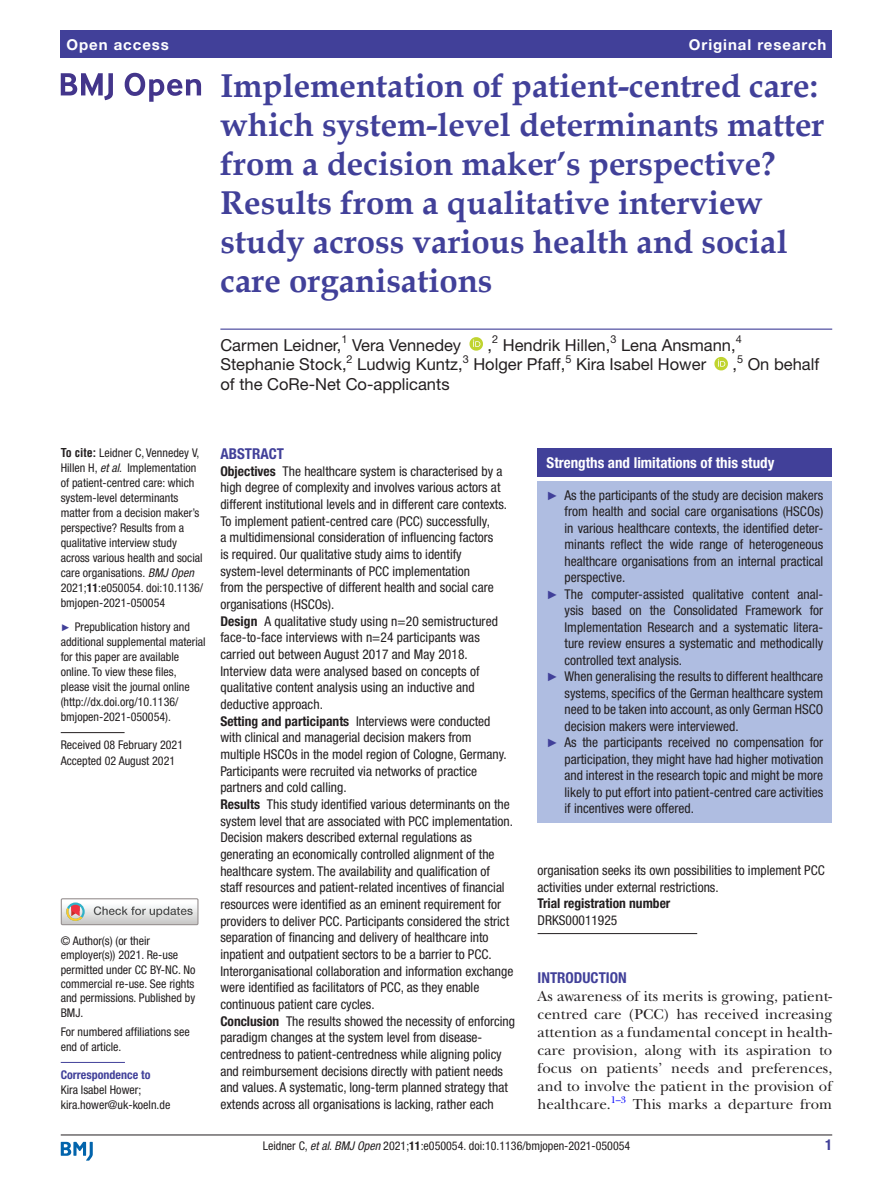
<style>
.page{position:relative;width:893px;height:1191px;background:#fff}
.page>*{position:absolute;margin:0;border:0;box-sizing:border-box;transform-origin:0 0}
.t1{font:700 33px/39px "Book Antiqua";color:#414099}
.t2{font:16.5px "Helvetica Neue LT Std";color:#231f20}
.t3{font:15px/18px "New Baskerville";color:#231f20;text-align:justify}
.t4{font:700 condensed 15px "Helvetica Neue LT Std";color:#fff}
.t5{font:700 15px "Helvetica Neue LT Std";letter-spacing:.065em;color:#fff}
.t6{font:700 condensed 15px "Helvetica Neue LT Std";color:#414099}
.t7{font:condensed 13.5px/16.6px "Helvetica Neue LT Std";color:#231f20}
.t8{font:700 condensed 13.5px "Helvetica Neue LT Std";color:#231f20}
.t9{font:condensed 12px/15px "Helvetica Neue LT Std";color:#231f20}
.t10{font:700 condensed 12px "Helvetica Neue LT Std";color:#414099}
.t11{font:10.95px "Helvetica Neue LT Std";color:#231f20}
.t12{font:9.9px "New Baskerville";color:#00f}
.s1{font-family:"Helvetica LT Std";font-weight:700}
.s2{font-style:italic}
.s3{font-weight:700}
.s4{font-family:"Arial";font-stretch:normal;font-size:9.75px;color:#414099}
.s5{font-family:"Arial";font-stretch:normal;font-size:12px;color:#414099}
</style>
<div class="page">
<hr style="left:61px;top:1134px;width:771px;height:1px;background:#231f20">
<svg style="left:61px;top:1141px;width:32px;height:19px"></svg>
<div style="left:61px;top:31px;width:771px;height:27px;background:#414099"></div>
<hr style="left:220px;top:328px;width:612px;height:2px;background:#414099">
<svg style="left:469px;top:337px;width:14px;height:14px"></svg>
<svg style="left:714px;top:357px;width:14px;height:13px"></svg>
<hr style="left:61px;top:732px;width:64px;height:1px;background:#231f20">
<hr style="left:61px;top:1062px;width:64px;height:1px;background:#414099">
<svg style="left:61px;top:73px;width:52px;height:27px"></svg>
<svg style="left:125px;top:73px;width:76px;height:29px"></svg>
<div style="left:61px;top:898px;width:138px;height:27px;border:1px solid #969090"></div>
<svg style="left:61px;top:898px;width:137px;height:26px"></svg>
<hr style="left:538px;top:933px;width:159px;height:1px;background:#231f20">
<div style="left:538px;top:448px;width:294px;height:29px;background:#414099"></div>
<div style="left:538px;top:481px;width:294px;height:341px;background:#afbde1"></div>
<p class="t5" style="left:66px;top:35px;width:104px">Open access</p>
<p class="t5" style="left:689px;top:35px;width:139px">Original research</p>
<h1 class="t1" style="left:220px;top:66px;width:605px">Implementation of patient-centred care: which system-level determinants matter from a decision maker’s perspective?<br>Results from a qualitative interview study across various health and social care organisations</h1>
<p class="t2" style="left:220px;top:335px;width:123px">Carmen Leidner,</p>
<p class="t11" style="left:341px;top:333px;width:8px">1</p>
<p class="t2" style="left:352px;top:335px;width:111px">Vera Vennedey</p>
<p class="t2" style="left:488px;top:335px;width:6px">,</p>
<p class="t11" style="left:492px;top:333px;width:8px">2</p>
<p class="t2" style="left:503px;top:335px;width:109px">Hendrik Hillen,</p>
<p class="t11" style="left:610px;top:333px;width:8px">3</p>
<p class="t2" style="left:621px;top:335px;width:116px">Lena Ansmann,</p>
<p class="t11" style="left:736px;top:333px;width:8px">4</p>
<p class="t2" style="left:220px;top:355px;width:128px">Stephanie Stock,</p>
<p class="t11" style="left:347px;top:352px;width:8px">2</p>
<p class="t2" style="left:357px;top:355px;width:107px">Ludwig Kuntz,</p>
<p class="t11" style="left:463px;top:352px;width:8px">3</p>
<p class="t2" style="left:473px;top:355px;width:93px">Holger Pfaff,</p>
<p class="t11" style="left:565px;top:352px;width:8px">5</p>
<p class="t2" style="left:576px;top:355px;width:132px">Kira Isabel Hower</p>
<p class="t11" style="left:737px;top:352px;width:8px">5</p>
<p class="t2" style="left:748px;top:355px;width:73px">On behalf</p>
<p class="t2" style="left:732px;top:355px;width:6px">,</p>
<p class="t2" style="left:220px;top:374px;width:231px">of the CoRe‑Net Co‑applicants</p>
<p class="t9" style="left:61px;top:445px;width:144px"><span class="s1">To cite:</span> Leidner C, Vennedey V,<br>Hillen H, <span class="s2">et al</span>. Implementation of patient-centred care: which system-level determinants matter from a decision maker’s perspective? Results from a qualitative interview study across various health and social care organisations. <span class="s2">BMJ Open<br></span>2021;<span class="s3">11</span>:e050054. doi:10.1136/ bmjopen-2021-050054</p>
<p class="t9" style="left:61px;top:619px;width:146px"><span class="s4">►</span> Prepublication history and additional supplemental material for this paper are available online. To view these files, please visit the journal online (http://dx.doi.org/10.1136/ bmjopen-2021-050054).</p>
<p class="t9" style="left:61px;top:737px;width:124px">Received 08 February 2021<br>Accepted 02 August 2021</p>
<p class="t9" style="left:61px;top:933px;width:136px;line-height:14.4px">© Author(s) (or their employer(s)) 2021. Re-use permitted under CC BY-NC. No commercial re-use. See rights and permissions. Published by<br>BMJ.</p>
<p class="t9" style="left:61px;top:1024px;width:130px">For numbered affiliations see end of article.</p>
<p class="t10" style="left:61px;top:1067px;width:91px">Correspondence to</p>
<p class="t9" style="left:61px;top:1082px;width:111px">Kira Isabel Hower; kira.hower@uk-koeln.de</p>
<p class="t6" style="left:220px;top:444px;width:65px">ABSTRACT</p>
<p class="t7" style="left:220px;top:462px;width:296px"><span class="s3">Objectives</span> The healthcare system is characterised by a high degree of complexity and involves various actors at different institutional levels and in different care contexts.<br>To implement patient-centred care (PCC) successfully,<br>a multidimensional consideration of influencing factors<br>is required. Our qualitative study aims to identify system-level determinants of PCC implementation<br>from the perspective of different health and social care organisations (HSCOs).<br><span class="s3">Design</span> A qualitative study using n=20 semistructured face-to-face interviews with n=24 participants was carried out between August 2017 and May 2018.<br>Interview data were analysed based on concepts of qualitative content analysis using an inductive and deductive approach.<br><span class="s3">Setting and participants</span> Interviews were conducted with clinical and managerial decision makers from<br>multiple HSCOs in the model region of Cologne, Germany.<br>Participants were recruited via networks of practice partners and cold calling.<br><span class="s3">Results</span> This study identified various determinants on the system level that are associated with PCC implementation.<br>Decision makers described external regulations as generating an economically controlled alignment of the healthcare system. The availability and qualification of staff resources and patient-related incentives of financial resources were identified as an eminent requirement for providers to deliver PCC. Participants considered the strict separation of financing and delivery of healthcare into inpatient and outpatient sectors to be a barrier to PCC.<br>Interorganisational collaboration and information exchange were identified as facilitators of PCC, as they enable continuous patient care cycles.<br><span class="s3">Conclusion</span> The results showed the necessity of enforcing paradigm changes at the system level from disease&shy;centredness to patient-centredness while aligning policy and reimbursement decisions directly with patient needs and values. A systematic, long-term planned strategy that extends across all organisations is lacking, rather each</p>
<p class="t4" style="left:547px;top:453px;width:229px">Strengths and limitations of this study</p>
<p class="t7" style="left:547px;top:486px;width:278px"><span class="s5">►</span> As the participants of the study are decision makers</p>
<p class="t7" style="left:565px;top:503px;width:260px">from health and social care organisations (HSCOs)</p>
<p class="t7" style="left:565px;top:519px;width:260px">in various healthcare contexts, the identified deter-</p>
<p class="t7" style="left:565px;top:536px;width:260px">minants reflect the wide range of heterogeneous</p>
<p class="t7" style="left:565px;top:552px;width:260px">healthcare organisations from an internal practical</p>
<p class="t7" style="left:565px;top:569px;width:62px">perspective.</p>
<p class="t7" style="left:547px;top:585px;width:278px"><span class="s5">►</span> The computer-assisted qualitative content anal-</p>
<p class="t7" style="left:565px;top:602px;width:260px">ysis based on the Consolidated Framework for</p>
<p class="t7" style="left:565px;top:618px;width:260px">Implementation Research and a systematic litera-</p>
<p class="t7" style="left:565px;top:635px;width:260px">ture review ensures a systematic and methodically</p>
<p class="t7" style="left:565px;top:651px;width:119px">controlled text analysis.</p>
<p class="t7" style="left:547px;top:668px;width:278px"><span class="s5">►</span> When generalising the results to different healthcare</p>
<p class="t7" style="left:565px;top:684px;width:260px">systems, specifics of the German healthcare system</p>
<p class="t7" style="left:565px;top:701px;width:260px">need to be taken into account, as only German HSCO</p>
<p class="t7" style="left:565px;top:717px;width:176px">decision makers were interviewed.</p>
<p class="t7" style="left:547px;top:734px;width:278px"><span class="s5">►</span> As the participants received no compensation for</p>
<p class="t7" style="left:565px;top:750px;width:260px">participation, they might have had higher motivation</p>
<p class="t7" style="left:565px;top:767px;width:260px">and interest in the research topic and might be more</p>
<p class="t7" style="left:565px;top:783px;width:260px">likely to put effort into patient-centred care activities</p>
<p class="t7" style="left:565px;top:800px;width:131px">if incentives were offered.</p>
<p class="t7" style="left:538px;top:862px;width:289px">organisation seeks its own possibilities to implement PCC activities under external restrictions.</p>
<p class="t8" style="left:538px;top:895px;width:134px">Trial registration number</p>
<p class="t7" style="left:538px;top:911px;width:81px">DRKS00011925</p>
<p class="t6" style="left:538px;top:968px;width:91px">INTRODUCTION</p>
<p class="t3" style="left:538px;top:987px;width:296px">As awareness of its merits is growing, patient&shy;centred care (PCC) has received increasing attention as a fundamental concept in health&shy;care provision, along with its aspiration to focus on patients’ needs and preferences, and to involve the patient in the provision of healthcare.</p>
<p class="t12" style="left:611px;top:1093px;width:17px">1–3</p>
<p class="t3" style="left:633px;top:1095px;width:201px">This marks a departure from</p>
<p class="t9" style="left:263px;top:1137px;width:369px">Leidner C, <span class="s2">et al</span>. <span class="s2">BMJ Open</span> 2021;<span class="s3">11</span>:e050054. doi:10.1136/bmjopen-2021-050054</p>
<p class="t6" style="left:825px;top:1135px;width:9px">1</p>
</div>
